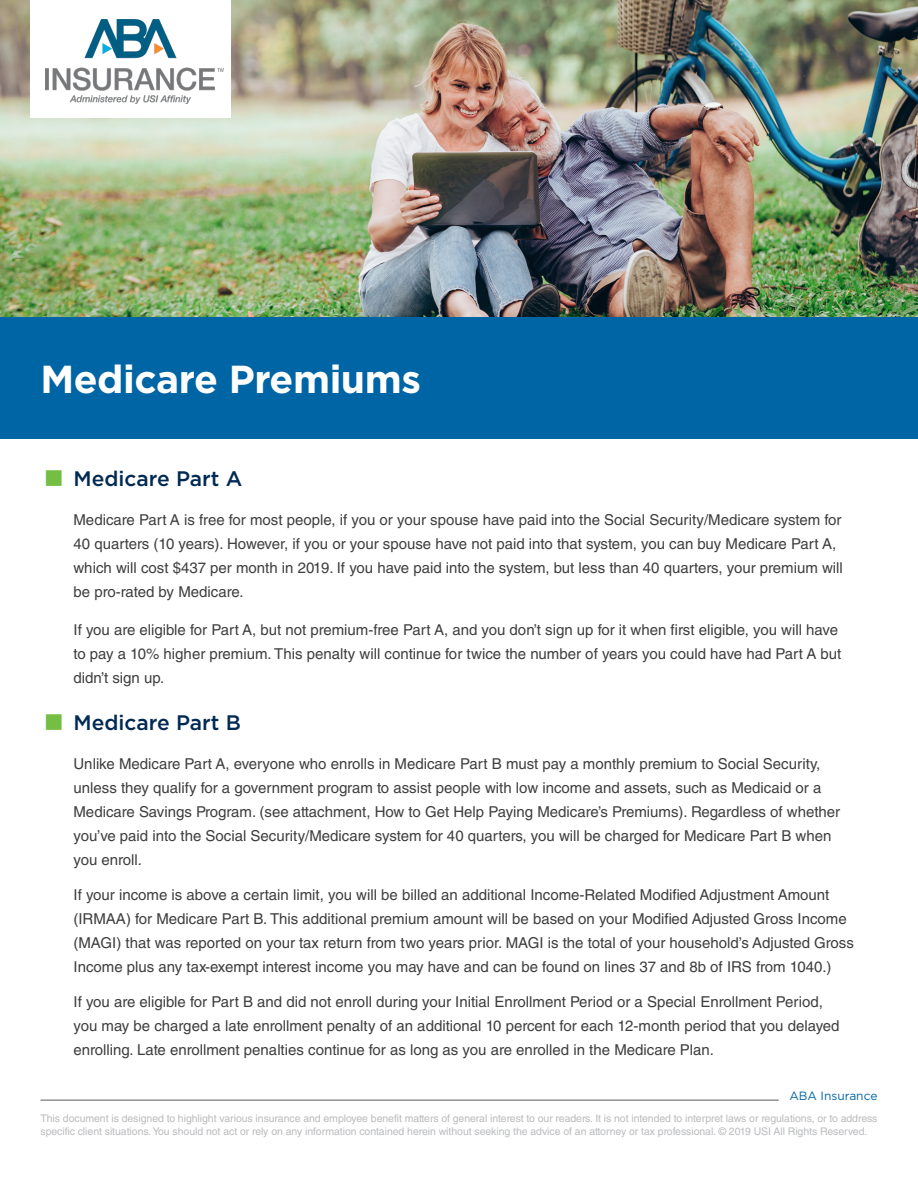
<style>
.page{position:relative;width:918px;height:1188px;background:#fff}
.page>*{position:absolute;margin:0;border:0;box-sizing:border-box;transform-origin:0 0}
.t1{font:700 39px "Gotham";letter-spacing:-.01em;color:#fff}
.t2{font:27px "Wingdings";color:#74bf43}
.t3{font:500 21px "Gotham";color:#002953}
.t4{font:15px/24px "Helvetica LT Std";color:#3e3e3f}
.t5{font:12px "Gotham";color:#0065a4}
.t6{font:10.5px/12.6px "Helvetica LT Std";letter-spacing:-.005em;color:#babbbe}
</style>
<div class="page">
<img style="left:0;top:0;width:918px;height:317px">
<hr style="left:40px;top:1099px;width:739px;height:2px;background:#919295">
<div style="left:0;top:317px;width:918px;height:122px;background:#0065a4"></div>
<div style="left:30px;top:0;width:200px;height:118px;background:#fff"></div>
<img style="left:45px;top:19px;width:178px;height:84px">
<p class="t1" style="left:40px;top:354px;width:382px">Medicare Premiums</p>
<p class="t2" style="left:44px;top:463px;width:22px">■</p>
<p class="t3" style="left:74px;top:465px;width:170px">Medicare Part A</p>
<p class="t4" style="left:74px;top:508px;width:771px">Medicare Part A is free for most people, if you or your spouse have paid into the Social Security/Medicare system for 40 quarters (10 years). However, if you or your spouse have not paid into that system, you can buy Medicare Part A, which will cost $437 per month in 2019. If you have paid into the system, but less than 40 quarters, your premium will be pro-rated by Medicare.</p>
<p class="t4" style="left:74px;top:617px;width:769px">If you are eligible for Part A, but not premium-free Part A, and you don’t sign up for it when first eligible, you will have to pay a 10% higher premium. This penalty will continue for twice the number of years you could have had Part A but didn’t sign up.</p>
<p class="t2" style="left:44px;top:707px;width:22px">■</p>
<p class="t3" style="left:74px;top:709px;width:169px">Medicare Part B</p>
<p class="t4" style="left:74px;top:752px;width:768px">Unlike Medicare Part A, everyone who enrolls in Medicare Part B must pay a monthly premium to Social Security, unless they qualify for a government program to assist people with low income and assets, such as Medicaid or a Medicare Savings Program. (see attachment, How to Get Help Paying Medicare’s Premiums). Regardless of whether you’ve paid into the Social Security/Medicare system for 40 quarters, you will be charged for Medicare Part B when you enroll.</p>
<p class="t4" style="left:74px;top:883px;width:782px">If your income is above a certain limit, you will be billed an additional Income-Related Modified Adjustment Amount (IRMAA) for Medicare Part B. This additional premium amount will be based on your Modified Adjusted Gross Income (MAGI) that was reported on your tax return from two years prior. MAGI is the total of your household’s Adjusted Gross Income plus any tax-exempt interest income you may have and can be found on lines 37 and 8b of IRS from 1040.)</p>
<p class="t4" style="left:74px;top:990px;width:768px">If you are eligible for Part B and did not enroll during your Initial Enrollment Period or a Special Enrollment Period, you may be charged a late enrollment penalty of an additional 10 percent for each 12-month period that you delayed enrolling. Late enrollment penalties continue for as long as you are enrolled in the Medicare Plan.</p>
<p class="t5" style="left:789px;top:1088px;width:90px">ABA Insurance</p>
<p class="t6" style="left:40px;top:1112px;width:839px">This document is designed to highlight various insurance and employee benefit matters of general interest to our readers. It is not intended to interpret laws or regulations, or to address specific client situations. You should not act or rely on any information contained herein without seeking the advice of an attorney or tax professional. © 2019 USI All Rights Reserved.</p>
</div>
